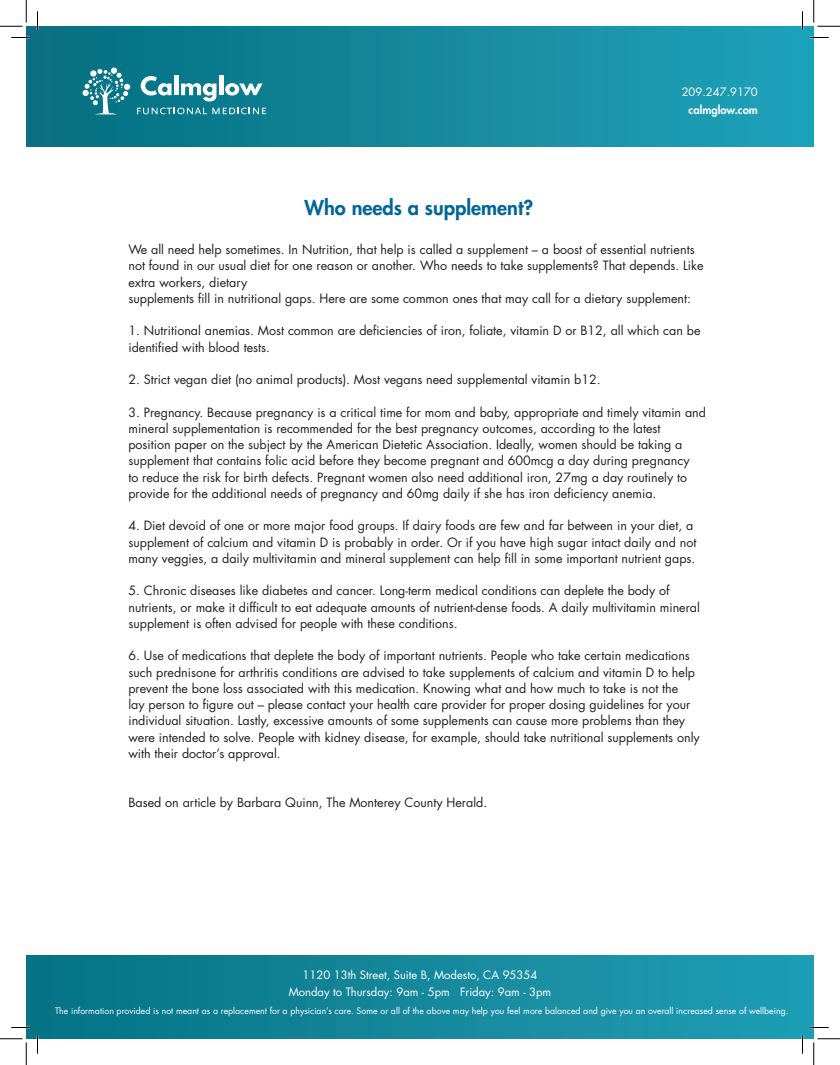
<style>
.page{position:relative;width:840px;height:1065px;background:#fff}
.page>*{position:absolute;margin:0;border:0;box-sizing:border-box;transform-origin:0 0}
.t1{font:800 20px "Futura";color:#069}
.t2{font:12.5px/16.2px "Futura";color:#231f20}
.t3{font:11.25px/17.5px "Futura";color:#fff;text-align:center}
.t4{font:800 11.25px "Futura";color:#fff}
.t5{font:8.75px "Futura";color:#fff}
</style>
<div class="page">
<div style="left:27px;top:26px;width:787px;height:120px;background:linear-gradient(to right,#066f80,#21a2ba)"></div>
<div style="left:27px;top:956px;width:787px;height:83px;background:linear-gradient(to right,#067384,#219eb5)"></div>
<svg style="left:82px;top:67px;width:48px;height:47px;background:#4194a2"></svg>
<svg style="left:141px;top:76px;width:31px;height:20px"></svg>
<hr style="left:174px;top:76px;width:4px;height:19px;background:#fff">
<svg style="left:181px;top:83px;width:35px;height:19px"></svg>
<hr style="left:219px;top:76px;width:4px;height:19px;background:#fff">
<svg style="left:225px;top:83px;width:38px;height:13px"></svg>
<svg style="left:137px;top:108px;width:129px;height:6px"></svg>
<svg style="left:11px;top:37px;width:19px;height:1px"></svg>
<svg style="left:810px;top:37px;width:19px;height:1px"></svg>
<svg style="left:11px;top:1027px;width:19px;height:1px"></svg>
<svg style="left:810px;top:1027px;width:19px;height:1px"></svg>
<svg style="left:37px;top:11px;width:1px;height:19px"></svg>
<svg style="left:37px;top:1035px;width:1px;height:19px"></svg>
<svg style="left:802px;top:11px;width:1px;height:19px"></svg>
<svg style="left:802px;top:1035px;width:1px;height:19px"></svg>
<svg style="left:0;top:0;width:27px;height:27px"></svg>
<svg style="left:0;top:1039px;width:27px;height:26px"></svg>
<svg style="left:814px;top:0;width:26px;height:27px"></svg>
<svg style="left:814px;top:1039px;width:26px;height:26px"></svg>
<p class="t3" style="left:682px;top:83px;width:78px">209.247.9170</p>
<p class="t4" style="left:689px;top:102px;width:71px">calmglow.com</p>
<h1 class="t1" style="left:305px;top:195px;width:230px">Who needs a supplement?</h1>
<p class="t2" style="left:128px;top:241px;width:577px">We all need help sometimes. In Nutrition, that help is called a supplement – a boost of essential nutrients not found in our usual diet for one reason or another. Who needs to take supplements? That depends. Like extra workers, dietary<br>supplements fill in nutritional gaps. Here are some common ones that may call for a dietary supplement:</p>
<p class="t2" style="left:128px;top:323px;width:574px">1. Nutritional anemias. Most common are deficiencies of iron, foliate, vitamin D or B12, all which can be identified with blood tests.</p>
<p class="t2" style="left:128px;top:371px;width:474px">2. Strict vegan diet (no animal products). Most vegans need supplemental vitamin b12.</p>
<p class="t2" style="left:128px;top:404px;width:579px">3. Pregnancy. Because pregnancy is a critical time for mom and baby, appropriate and timely vitamin and mineral supplementation is recommended for the best pregnancy outcomes, according to the latest position paper on the subject by the American Dietetic Association. Ideally, women should be taking a supplement that contains folic acid before they become pregnant and 600mcg a day during pregnancy<br>to reduce the risk for birth defects. Pregnant women also need additional iron, 27mg a day routinely to provide for the additional needs of pregnancy and 60mg daily if she has iron deficiency anemia.</p>
<p class="t2" style="left:128px;top:518px;width:569px">4. Diet devoid of one or more major food groups. If dairy foods are few and far between in your diet, a supplement of calcium and vitamin D is probably in order. Or if you have high sugar intact daily and not many veggies, a daily multivitamin and mineral supplement can help fill in some important nutrient gaps.</p>
<p class="t2" style="left:128px;top:583px;width:573px">5. Chronic diseases like diabetes and cancer. Long-term medical conditions can deplete the body of nutrients, or make it difficult to eat adequate amounts of nutrient-dense foods. A daily multivitamin mineral supplement is often advised for people with these conditions.</p>
<p class="t2" style="left:128px;top:648px;width:573px">6. Use of medications that deplete the body of important nutrients. People who take certain medications such prednisone for arthritis conditions are advised to take supplements of calcium and vitamin D to help prevent the bone loss associated with this medication. Knowing what and how much to take is not the<br>lay person to figure out – please contact your health care provider for proper dosing guidelines for your individual situation. Lastly, excessive amounts of some supplements can cause more problems than they were intended to solve. People with kidney disease, for example, should take nutritional supplements only with their doctor’s approval.</p>
<p class="t2" style="left:128px;top:794px;width:360px">Based on article by Barbara Quinn, The Monterey County Herald.</p>
<p class="t3" style="left:289px;top:966px;width:264px">1120 13th Street, Suite B, Modesto, CA 95354<br>Monday to Thursday: 9am - 5pm Friday: 9am - 3pm</p>
<p class="t5" style="left:55px;top:1005px;width:735px">The information provided is not meant as a replacement for a physician’s care. Some or all of the above may help you feel more balanced and give you an overall increased sense of wellbeing.</p>
</div>
